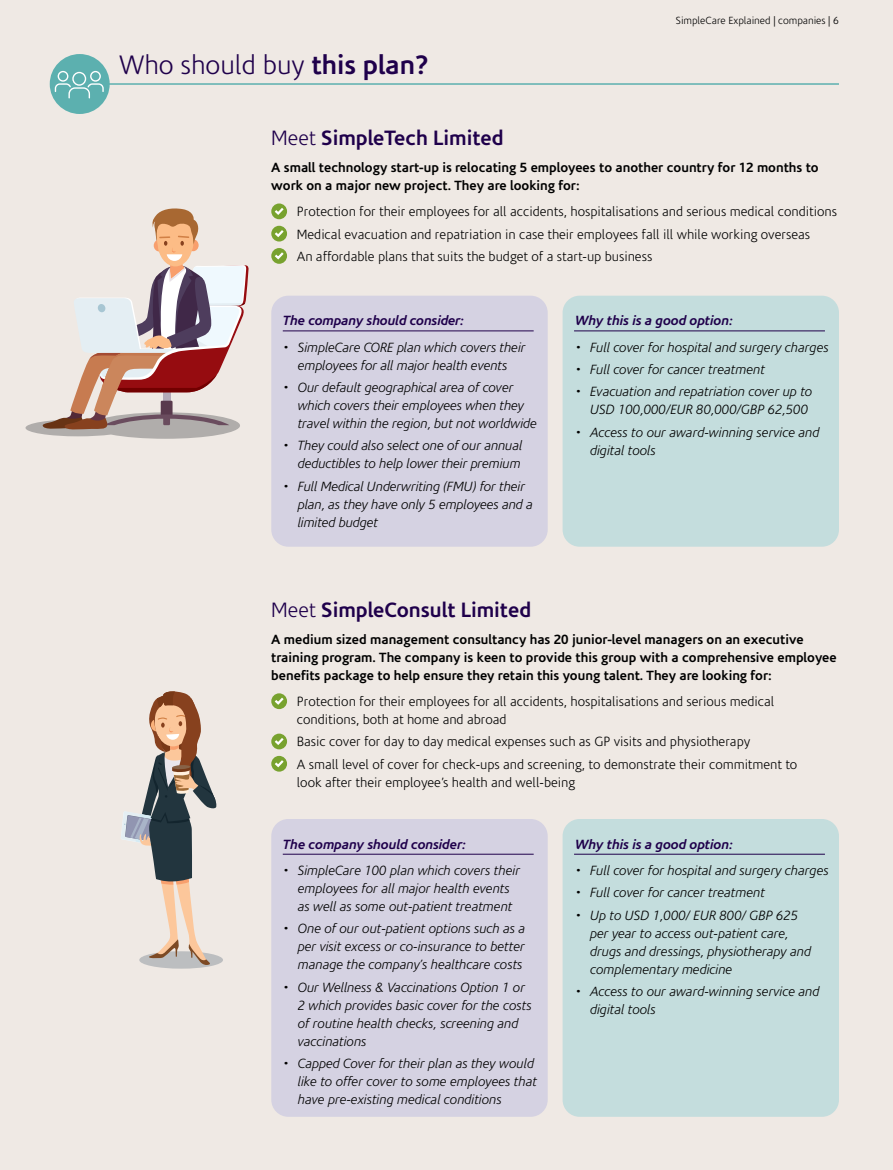
<style>
.page{position:relative;width:893px;height:1170px;background:#fff}
.page>*{position:absolute;margin:0;border:0;box-sizing:border-box;transform-origin:0 0}
.t1{font:300 27px "Corisande";color:#1f004b}
.t2{font:700 21px "Corisande";color:#1f004b}
.t3{font:italic 300 13.5px/18px "Corisande";color:#000}
.t4{font:300 13.5px/22.2px "Corisande";color:#000}
.t5{font:700 13.5px/18px "Corisande";color:#000}
.t6{font:italic 700 13.5px "Corisande";color:#1f004b}
.t7{font:300 10.5px "Corisande";color:#000}
.s1{font-weight:700}
.s2{font-weight:300}
</style>
<div class="page">
<div style="left:0;top:0;width:893px;height:1169px;background:#efe9e4"></div>
<svg style="left:271px;top:693px;width:16px;height:16px"></svg>
<svg style="left:272px;top:695px;width:14px;height:11px"></svg>
<svg style="left:271px;top:733px;width:16px;height:16px"></svg>
<svg style="left:272px;top:735px;width:14px;height:11px"></svg>
<svg style="left:271px;top:755px;width:16px;height:16px"></svg>
<svg style="left:272px;top:757px;width:14px;height:11px"></svg>
<div style="left:271px;top:819px;width:277px;height:297px;background:#d5d2e2;border-radius:17px"></div>
<div style="left:563px;top:819px;width:276px;height:297px;background:#c4dddd;border-radius:17px"></div>
<hr style="left:283px;top:853px;width:251px;height:1px;background:#1f004b">
<hr style="left:574px;top:853px;width:251px;height:1px;background:#1f004b">
<svg style="left:271px;top:203px;width:16px;height:16px"></svg>
<svg style="left:272px;top:205px;width:14px;height:11px"></svg>
<svg style="left:271px;top:226px;width:16px;height:15px"></svg>
<svg style="left:272px;top:228px;width:14px;height:11px"></svg>
<svg style="left:271px;top:248px;width:16px;height:16px"></svg>
<svg style="left:272px;top:250px;width:14px;height:11px"></svg>
<svg style="left:26px;top:208px;width:223px;height:231px"></svg>
<div style="left:271px;top:296px;width:277px;height:250px;background:#d5d2e2;border-radius:17px"></div>
<div style="left:563px;top:296px;width:276px;height:250px;background:#c4dddd;border-radius:17px"></div>
<hr style="left:283px;top:330px;width:251px;height:1px;background:#1f004b">
<hr style="left:574px;top:330px;width:251px;height:1px;background:#1f004b">
<div style="left:139px;top:951px;width:84px;height:17px;background:#bcbec0;border-radius:50%"></div>
<svg style="left:121px;top:691px;width:96px;height:273px"></svg>
<svg style="left:172px;top:764px;width:18px;height:5px"></svg>
<hr style="left:103px;top:83px;width:736px;height:2px;background:#5cb0af">
<div style="left:50px;top:54px;width:60px;height:60px;background:#5cb0af;border-radius:50%"></div>
<svg style="left:55px;top:71px;width:49px;height:27px"></svg>
<h1 class="t1" style="left:119px;top:50px;width:311px">Who should buy <span class="s1">this plan?</span></h1>
<p class="t7" style="left:676px;top:15px;width:164px">SimpleCare Explained | companies | 6</p>
<h2 class="t2" style="left:271px;top:126px;width:234px"><span class="s2">Meet</span> SimpleTech Limited</h2>
<p class="t5" style="left:271px;top:158px;width:549px">A small technology start-up is relocating 5 employees to another country for 12 months to work on a major new project. They are looking for:</p>
<p class="t4" style="left:297px;top:201px;width:542px">Protection for their employees for all accidents, hospitalisations and serious medical conditions<br>Medical evacuation and repatriation in case their employees fall ill while working overseas<br>An affordable plans that suits the budget of a start-up business</p>
<p class="t6" style="left:283px;top:313px;width:183px">The company should consider:</p>
<p class="t3" style="left:283px;top:338px;width:244px;text-align:center">• SimpleCare CORE plan which covers their employees for all major health events</p>
<p class="t3" style="left:298px;top:379px;width:241px;text-indent:-15px">• Our default geographical area of cover which covers their employees when they travel within the region, but not worldwide</p>
<p class="t3" style="left:283px;top:437px;width:241px;text-align:right">• They could also select one of our annual deductibles to help lower their premium</p>
<p class="t3" style="left:298px;top:477px;width:237px;text-indent:-15px">• Full Medical Underwriting (FMU) for their plan, as they have only 5 employees and a limited budget</p>
<p class="t6" style="left:575px;top:313px;width:159px">Why this is a good option:</p>
<p class="t3" style="left:575px;top:339px;width:255px">• Full cover for hospital and surgery charges</p>
<p class="t3" style="left:575px;top:361px;width:191px">• Full cover for cancer treatment</p>
<p class="t3" style="left:590px;top:383px;width:224px;text-indent:-15px">• Evacuation and repatriation cover up to<br>USD 100,000/EUR 80,000/GBP 62,500</p>
<p class="t3" style="left:590px;top:423px;width:231px;text-indent:-15px">• Access to our award-winning service and digital tools</p>
<h2 class="t2" style="left:271px;top:597px;width:261px"><span class="s2">Meet</span> SimpleConsult Limited</h2>
<p class="t5" style="left:271px;top:630px;width:567px">A medium sized management consultancy has 20 junior-level managers on an executive training program. The company is keen to provide this group with a comprehensive employee benefits package to help ensure they retain this young talent. They are looking for:</p>
<p class="t4" style="left:297px;top:693px;width:479px;line-height:18px">Protection for their employees for all accidents, hospitalisations and serious medical conditions, both at home and abroad</p>
<p class="t4" style="left:297px;top:731px;width:502px">Basic cover for day to day medical expenses such as GP visits and physiotherapy<br>A small level of cover for check-ups and screening, to demonstrate their commitment to</p>
<p class="t4" style="left:297px;top:771px;width:280px">look after their employee’s health and well-being</p>
<p class="t6" style="left:283px;top:836px;width:184px">The company should consider:</p>
<p class="t3" style="left:283px;top:861px;width:239px;text-align:center">• SimpleCare 100 plan which covers their employees for all major health events<br>as well as some out-patient treatment</p>
<p class="t3" style="left:298px;top:920px;width:229px;text-align:justify;text-indent:-15px">• One of our out-patient options such as a per visit excess or co-insurance to better manage the company’s healthcare costs</p>
<p class="t3" style="left:298px;top:978px;width:235px;text-indent:-15px">• Our Wellness &amp; Vaccinations Option 1 or 2 which provides basic cover for the costs of routine health checks, screening and vaccinations</p>
<p class="t3" style="left:298px;top:1054px;width:241px;text-indent:-15px">• Capped Cover for their plan as they would like to offer cover to some employees that have pre-existing medical conditions</p>
<p class="t6" style="left:575px;top:836px;width:159px">Why this is a good option:</p>
<p class="t3" style="left:575px;top:862px;width:255px">• Full cover for hospital and surgery charges</p>
<p class="t3" style="left:575px;top:884px;width:191px">• Full cover for cancer treatment</p>
<p class="t3" style="left:590px;top:906px;width:222px;text-indent:-15px">• Up to USD 1,000/ EUR 800/ GBP 625 per year to access out-patient care, drugs and dressings, physiotherapy and complementary medicine</p>
<p class="t3" style="left:590px;top:982px;width:231px;text-indent:-15px">• Access to our award-winning service and digital tools</p>
</div>
